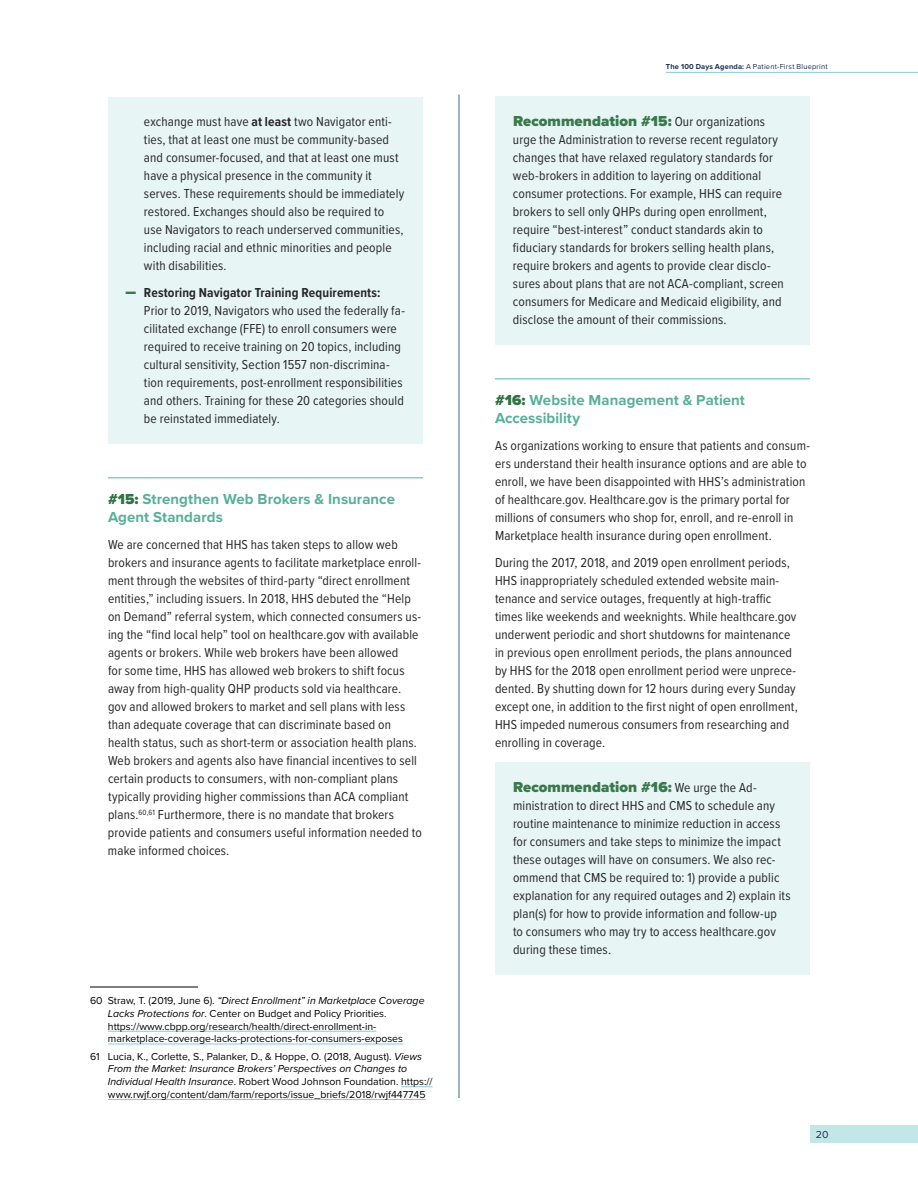
<style>
.page{position:relative;width:918px;height:1188px;background:#fff}
.page>*{position:absolute;margin:0;border:0;box-sizing:border-box;transform-origin:0 0}
.t1{font:700 15px/18px "Proxima Nova";letter-spacing:.005em;color:#57b097}
.t2{font:900 15px "Proxima Nova";letter-spacing:.005em;color:#3b794d}
.t3{font:13.5px/18px "Proxima Nova Cond";letter-spacing:.01em;color:#292829}
.t4{font:700 13.5px "Proxima Nova Cond";letter-spacing:.01em;color:#292829}
.t5{font:10.5px/12.8px "Proxima Nova";color:#000}
.t6{font:10.5px "Proxima Nova";color:#1e2e58}
.t7{font:7.5px "Proxima Nova";letter-spacing:.025em;color:#1e2e58}
.s1{font-weight:700}
.s2{font-weight:900;color:#317244}
.s3{font-style:italic}
.s4{font-family:"Proxima Nova Cond";font-weight:400;font-size:13.5px;color:#292829}
</style>
<div class="page">
<div style="left:108px;top:97px;width:315px;height:194px;background:#e7f5f5"></div>
<div style="left:108px;top:268px;width:315px;height:176px;background:#e7f5f5"></div>
<hr style="left:108px;top:477px;width:315px;height:2px;background:#87cccf">
<hr style="left:90px;top:987px;width:108px;height:1px;background:#000">
<hr style="left:108px;top:1031px;width:268px;height:1px;background:#87cccf">
<hr style="left:108px;top:1044px;width:295px;height:1px;background:#87cccf">
<hr style="left:401px;top:1086px;width:32px;height:1px;background:#87cccf">
<hr style="left:108px;top:1099px;width:318px;height:1px;background:#87cccf">
<div style="left:495px;top:96px;width:315px;height:249px;background:#e7f5f5"></div>
<hr style="left:495px;top:378px;width:315px;height:2px;background:#87cccf">
<div style="left:495px;top:762px;width:315px;height:213px;background:#e7f5f5"></div>
<hr style="left:459px;top:95px;width:1px;height:1003px;background:#2e6e88">
<div style="left:810px;top:1125px;width:108px;height:18px;background:#c3e6e7"></div>
<hr style="left:666px;top:72px;width:252px;height:1px;background:#87cccf">
<p class="t3" style="left:144px;top:112px;width:262px">exchange must have <span class="s1">at least</span> two Navigator enti&shy;ties, that at least one must be community-based and consumer-focused, and that at least one must have a physical presence in the community it serves. These requirements should be immediately restored. Exchanges should also be required to use Navigators to reach underserved communities, including racial and ethnic minorities and people with disabilities.</p>
<p class="t4" style="left:144px;top:283px;width:238px">Restoring Navigator Training Requirements:</p>
<p class="t3" style="left:144px;top:301px;width:262px">Prior to 2019, Navigators who used the federally fa&shy;cilitated exchange (FFE) to enroll consumers were required to receive training on 20 topics, including cultural sensitivity, Section 1557 non-discrimina&shy;tion requirements, post-enrollment responsibilities and others. Training for these 20 categories should be reinstated immediately.</p>
<p class="t1" style="left:108px;top:490px;width:288px"><span class="s2">#15:</span> Strengthen Web Brokers &amp; Insurance<br>Agent Standards</p>
<p class="t3" style="left:108px;top:535px;width:315px">We are concerned that HHS has taken steps to allow web brokers and insurance agents to facilitate marketplace enroll&shy;ment through the websites of third-party “direct enrollment entities,” including issuers. In 2018, HHS debuted the “Help on Demand” referral system, which connected consumers us&shy;ing the “find local help” tool on healthcare.gov with available agents or brokers. While web brokers have been allowed<br>for some time, HHS has allowed web brokers to shift focus away from high-quality QHP products sold via healthcare. gov and allowed brokers to market and sell plans with less than adequate coverage that can discriminate based on health status, such as short-term or association health plans.<br>Web brokers and agents also have financial incentives to sell certain products to consumers, with non-compliant plans typically providing higher commissions than ACA compliant plans.<sup>60,61</sup> Furthermore, there is no mandate that brokers provide patients and consumers useful information needed to make informed choices.</p>
<p class="t5" style="left:108px;top:994px;width:318px;text-indent:-18px">60 Straw, T. (2019, June 6). <span class="s3">“Direct Enrollment” in Marketplace Coverage Lacks Protections for</span>. Center on Budget and Policy Priorities. https://www.cbpp.org/research/health/direct-enrollment-in&shy;marketplace-coverage-lacks-protections-for-consumers-exposes</p>
<p class="t5" style="left:108px;top:1049px;width:326px;text-indent:-18px">61 Lucia, K., Corlette, S., Palanker, D., &amp; Hoppe, O. (2018, August). <span class="s3">Views From the Market: Insurance Brokers’ Perspectives on Changes to Individual Health Insurance</span>. Robert Wood Johnson Foundation. https:// www.rwjf.org/content/dam/farm/reports/issue_briefs/2018/rwjf447745</p>
<p class="t7" style="left:666px;top:61px;width:163px"><span class="s1">The 100 Days Agenda:</span> A Patient-First Blueprint</p>
<p class="t2" style="left:513px;top:110px;width:254px">Recommendation #15: <span class="s4">Our organizations</span></p>
<p class="t3" style="left:513px;top:130px;width:272px">urge the Administration to reverse recent regulatory changes that have relaxed regulatory standards for web-brokers in addition to layering on additional consumer protections. For example, HHS can require brokers to sell only QHPs during open enrollment, require “best-interest” conduct standards akin to fiduciary standards for brokers selling health plans, require brokers and agents to provide clear disclo&shy;sures about plans that are not ACA-compliant, screen consumers for Medicare and Medicaid eligibility, and disclose the amount of their commissions.</p>
<p class="t1" style="left:495px;top:391px;width:252px"><span class="s2">#16:</span> Website Management &amp; Patient<br>Accessibility</p>
<p class="t3" style="left:495px;top:436px;width:316px">As organizations working to ensure that patients and consum&shy;ers understand their health insurance options and are able to enroll, we have been disappointed with HHS’s administration of healthcare.gov. Healthcare.gov is the primary portal for millions of consumers who shop for, enroll, and re-enroll in Marketplace health insurance during open enrollment.</p>
<p class="t3" style="left:495px;top:553px;width:304px">During the 2017, 2018, and 2019 open enrollment periods, HHS inappropriately scheduled extended website main&shy;tenance and service outages, frequently at high-traffic times like weekends and weeknights. While healthcare.gov underwent periodic and short shutdowns for maintenance in previous open enrollment periods, the plans announced by HHS for the 2018 open enrollment period were unprece&shy;dented. By shutting down for 12 hours during every Sunday except one, in addition to the first night of open enrollment, HHS impeded numerous consumers from researching and enrolling in coverage.</p>
<p class="t2" style="left:513px;top:776px;width:245px">Recommendation #16: <span class="s4">We urge the Ad-</span></p>
<p class="t3" style="left:513px;top:796px;width:279px">ministration to direct HHS and CMS to schedule any routine maintenance to minimize reduction in access for consumers and take steps to minimize the impact these outages will have on consumers. We also rec&shy;ommend that CMS be required to: 1) provide a public explanation for any required outages and 2) explain its plan(s) for how to provide information and follow-up<br>to consumers who may try to access healthcare.gov during these times.</p>
<p class="t6" style="left:816px;top:1127px;width:14px">20</p>
</div>
